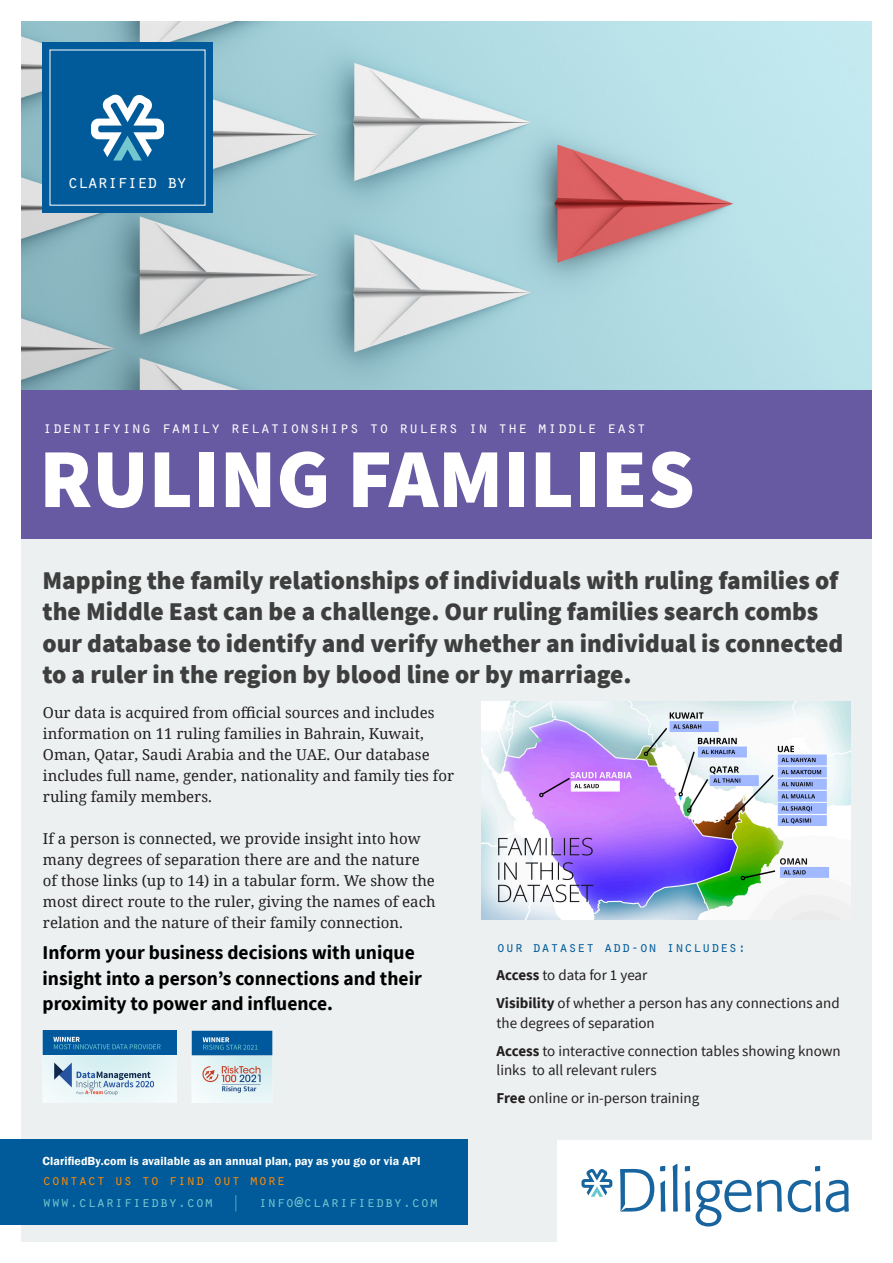
<style>
.page{position:relative;width:893px;height:1263px;background:#fff}
.page>*{position:absolute;margin:0;border:0;box-sizing:border-box;transform-origin:0 0}
.t1{font:900 84px "Source Sans Pro";color:#fff}
.t2{font:900 25.5px/31.5px "Source Sans Pro";color:#3e3e3e}
.t3{font:700 19.5px/25.5px "Source Sans Pro";color:#000}
.t4{font:19.05px "Orator";letter-spacing:-.08em;color:#fff}
.t5{font:16.5px "Orator";color:#fff}
.t6{font:15px/21px "Noto Serif";color:#231f20}
.t7{font:15px/28px "Source Sans Pro";color:#231f20}
.t8{font:15px "Orator";color:#74c7cf}
.t9{font:15px "Orator";letter-spacing:-.005em;color:#015b9a}
.t10{font:15px "Orator";color:#ff8a00}
.t11{font:600 12px "Franklin Gothic";letter-spacing:.01em;color:#fff}
.s1{font-weight:700}
</style>
<div class="page">
<div style="left:10px;top:20px;width:869px;height:1243px;background:#ecf0f0"></div>
<img style="left:22px;top:22px;width:849px;height:368px">
<div style="left:43px;top:43px;width:170px;height:170px;background:#015b9a"></div>
<svg style="left:91px;top:94px;width:73px;height:67px"></svg>
<img style="left:481px;top:702px;width:369px;height:217px">
<div style="left:12px;top:390px;width:869px;height:149px;background:#675aa3"></div>
<div style="left:0;top:0;width:893px;height:1263px;border:21px solid #fff"></div>
<div style="left:557px;top:1140px;width:317px;height:105px;background:#fff"></div>
<svg style="left:581px;top:1169px;width:31px;height:28px"></svg>
<svg style="left:696px;top:1179px;width:86px;height:47px"></svg>
<svg style="left:815px;top:1166px;width:5px;height:5px"></svg>
<svg style="left:826px;top:1180px;width:23px;height:32px"></svg>
<svg style="left:788px;top:1180px;width:32px;height:32px"></svg>
<svg style="left:620px;top:1169px;width:34px;height:42px"></svg>
<svg style="left:660px;top:1166px;width:5px;height:5px"></svg>
<svg style="left:660px;top:1180px;width:5px;height:31px"></svg>
<svg style="left:673px;top:1164px;width:5px;height:47px"></svg>
<svg style="left:685px;top:1166px;width:5px;height:5px"></svg>
<svg style="left:685px;top:1180px;width:5px;height:31px"></svg>
<div style="left:0;top:1140px;width:468px;height:85px;background:#015b9a"></div>
<img style="left:42px;top:1030px;width:135px;height:72px">
<img style="left:191px;top:1030px;width:82px;height:73px">
<p class="t4" style="left:67px;top:168px;width:122px">clarified by</p>
<p class="t5" style="left:43px;top:416px;width:605px">identifying family relationships to rulers in the middle east</p>
<h1 class="t1" style="left:39px;top:421px;width:657px">RULING FAMILIES</h1>
<p class="t2" style="left:43px;top:564px;width:802px">Mapping the family relationships of individuals with ruling families of the Middle East can be a challenge. Our ruling families search combs our database to identify and verify whether an individual is connected to a ruler in the region by blood line or by marriage.</p>
<p class="t6" style="left:43px;top:701px;width:413px">Our data is acquired from official sources and includes information on 11 ruling families in Bahrain, Kuwait, Oman, Qatar, Saudi Arabia and the UAE. Our database includes full name, gender, nationality and family ties for ruling family members.</p>
<p class="t6" style="left:43px;top:827px;width:394px">If a person is connected, we provide insight into how many degrees of separation there are and the nature of those links (up to 14) in a tabular form. We show the most direct route to the ruler, giving the names of each relation and the nature of their family connection.</p>
<h3 class="t3" style="left:43px;top:940px;width:381px">Inform your business decisions with unique insight into a person’s connections and their proximity to power and influence.</h3>
<p class="t11" style="left:43px;top:1154px;width:380px">ClarifiedBy.com is available as an annual plan, pay as you go or via API</p>
<p class="t10" style="left:43px;top:1170px;width:245px">contact us to find out more</p>
<p class="t8" style="left:43px;top:1191px;width:398px">www.clarifiedby.com | info@clarifiedby.com</p>
<p class="t9" style="left:497px;top:936px;width:251px">our dataset add-on includes:</p>
<p class="t7" style="left:497px;top:961px;width:345px"><span class="s1">Access</span> to data for 1 year<br><span class="s1">Visibility</span> of whether a person has any connections and</p>
<p class="t7" style="left:497px;top:1009px;width:346px">the degrees of separation<br><span class="s1">Access</span> to interactive connection tables showing known</p>
<p class="t7" style="left:497px;top:1056px;width:204px">links to all relevant rulers<br><span class="s1">Free</span> online or in-person training</p>
</div>
